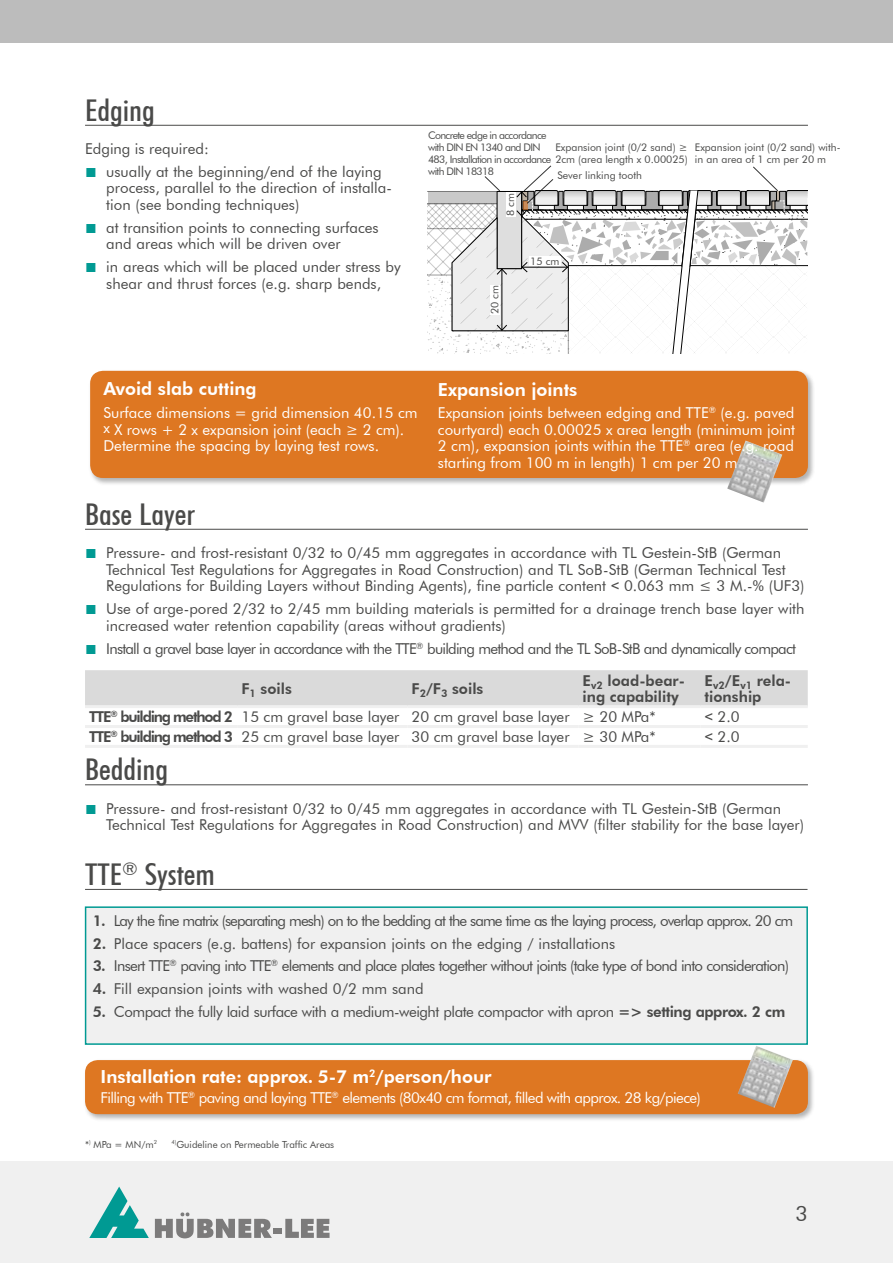
<style>
.page{position:relative;width:893px;height:1263px;background:#fff}
.page>*{position:absolute;margin:0;border:0;box-sizing:border-box;transform-origin:0 0}
.t1{font:500 condensed 30px "Futura BT";color:#4a4a49;scale:1.08 1}
.t2{font:21px "Futura BT";color:#4a4a49}
.t3{font:800 18px "Futura BT";color:#fff}
.t4{font:15px/16.5px "Futura BT";color:#4a4a49}
.t5{font:15px/16.5px "Futura BT";color:#fff}
.t6{font:15px "Futura BT";letter-spacing:-.05em;color:#4a4a49}
.t7{font:15px "Futura BT";letter-spacing:-.06em;color:#4a4a49}
.t8{font:15px "Futura BT";letter-spacing:-.03em;color:#4a4a49}
.t9{font:15px "Futura BT";letter-spacing:-.04em;color:#fff}
.t10{font:800 15px/16.5px "Futura BT";color:#4a4a49}
.t11{font:10.5px/12.1px "Futura BT";color:#4a4a49;text-align:right}
.t12{font:10.5px/12px "Futura BT";letter-spacing:-.06em;color:#4a4a49}
.t13{font:9.75px "Futura BT";color:#4a4a49}
.s1{font-family:"Arial";font-size:19.5px;color:#009a93}
.s2{font-family:"Arial"}
.s3{font-weight:800}
</style>
<div class="page">
<div style="left:0;top:1161px;width:893px;height:102px;background:#f0f0f0"></div>
<div style="left:83px;top:1058px;width:733px;height:63px;background:#000;opacity:.3"></div>
<div style="left:85px;top:1060px;width:723px;height:54px;background:#de7722;border-radius:13px"></div>
<div style="left:88px;top:369px;width:727px;height:117px;background:#000;opacity:.3"></div>
<div style="left:90px;top:371px;width:718px;height:107px;background:#de7722;border-radius:13px"></div>
<img style="left:738px;top:1046px;width:55px;height:62px">
<img style="left:727px;top:441px;width:55px;height:62px">
<svg style="left:89px;top:1186px;width:60px;height:52px"></svg>
<svg style="left:155px;top:1212px;width:117px;height:26px"></svg>
<div style="left:273px;top:1228px;width:9px;height:6px;background:#7c7b7b"></div>
<svg style="left:285px;top:1219px;width:45px;height:19px"></svg>
<div style="left:0;top:0;width:893px;height:43px;background:#bcbcbc"></div>
<hr style="left:85px;top:125px;width:723px;height:1px;background:#4a4a49">
<hr style="left:85px;top:529px;width:723px;height:1px;background:#4a4a49">
<hr style="left:85px;top:784px;width:723px;height:1px;background:#4a4a49">
<hr style="left:85px;top:889px;width:722px;height:1px;background:#4a4a49">
<div style="left:85px;top:670px;width:723px;height:35px;background:#dadada"></div>
<hr style="left:85px;top:725px;width:152px;height:3px;background:#f0f0f0">
<hr style="left:237px;top:725px;width:170px;height:3px;background:#f0f0f0">
<hr style="left:407px;top:725px;width:171px;height:3px;background:#f0f0f0">
<hr style="left:578px;top:725px;width:122px;height:3px;background:#f0f0f0">
<hr style="left:700px;top:725px;width:108px;height:3px;background:#f0f0f0">
<hr style="left:85px;top:745px;width:152px;height:3px;background:#f0f0f0">
<hr style="left:237px;top:745px;width:170px;height:3px;background:#f0f0f0">
<hr style="left:407px;top:745px;width:171px;height:3px;background:#f0f0f0">
<hr style="left:578px;top:745px;width:122px;height:3px;background:#f0f0f0">
<hr style="left:700px;top:745px;width:108px;height:3px;background:#f0f0f0">
<hr style="left:85px;top:705px;width:152px;height:3px;background:#f0f0f0">
<hr style="left:237px;top:705px;width:170px;height:3px;background:#f0f0f0">
<hr style="left:407px;top:705px;width:171px;height:3px;background:#f0f0f0">
<hr style="left:578px;top:705px;width:122px;height:3px;background:#f0f0f0">
<hr style="left:700px;top:705px;width:108px;height:3px;background:#f0f0f0">
<div style="left:86px;top:907px;width:721px;height:137px;background:#f0f0f0"></div>
<div style="left:85px;top:906px;width:723px;height:139px;border:2px solid #009a93"></div>
<svg style="left:428px;top:165px;width:379px;height:189px"></svg>
<h1 class="t1" style="left:85px;top:92px;width:66px">Edging</h1>
<p class="t4" style="left:85px;top:140px;width:125px">Edging is required:</p>
<p class="t4" style="left:106px;top:163px;width:287px;text-indent:-21px"><span class="s1">■</span> usually at the beginning/end of the laying process, parallel to the direction of installa&shy;tion (see bonding techniques)</p>
<p class="t4" style="left:106px;top:219px;width:274px;text-indent:-21px"><span class="s1">■</span> at transition points to connecting surfaces and areas which will be driven over</p>
<p class="t4" style="left:85px;top:258px;width:317px;text-align:center"><span class="s1">■</span> in areas which will be placed under stress by shear and thrust forces (e.g. sharp bends,</p>
<p class="t12" style="left:428px;top:129px;width:120px">Concrete edge in accordance with DIN EN 1340 and DIN</p>
<p class="t12" style="left:428px;top:165px;width:67px">with DIN 18318</p>
<p class="t11" style="left:428px;top:141px;width:261px">Expansion joint (0/2 sand) ≥<br>483, Installation in accordance 2cm (area length x 0.00025)</p>
<p class="t11" style="left:557px;top:169px;width:86px">Sever linking tooth</p>
<p class="t11" style="left:504px;top:216px;width:24px;rotate:-90deg">8 cm</p>
<p class="t11" style="left:695px;top:141px;width:147px;text-align:left">Expansion joint (0/2 sand) with&shy;in an area of 1 cm per 20 m</p>
<p class="t11" style="left:489px;top:314px;width:30px;rotate:-90deg">20 cm</p>
<p class="t11" style="left:530px;top:255px;width:31px">15 cm</p>
<p class="t3" style="left:103px;top:378px;width:155px">Avoid slab cutting</p>
<p class="t5" style="left:103px;top:404px;width:316px">Surface dimensions = grid dimension 40.15 cm x X rows + 2 x expansion joint (each ≥ 2 cm).<br>Determine the spacing by laying test rows.</p>
<p class="t3" style="left:438px;top:378px;width:141px">Expansion joints</p>
<p class="t5" style="left:438px;top:405px;width:359px;text-align:justify">Expansion joints between edging and TTE<sup>®</sup> (e.g. paved courtyard) each 0.00025 x area length (minimum joint 2 cm), expansion joints within the TTE<sup>®</sup> area (e.g. road starting from 100 m in length) 1 cm per 20 m</p>
<h1 class="t1" style="left:85px;top:496px;width:104px">Base Layer</h1>
<p class="t4" style="left:106px;top:544px;width:700px;text-indent:-21px"><span class="s1">■</span> Pressure- and frost-resistant 0/32 to 0/45 mm aggregates in accordance with TL Gestein-StB (German<br>Technical Test Regulations for Aggregates in Road Construction) and TL SoB-StB (German Technical Test<br>Regulations for Building Layers without Binding Agents), fine particle content <span class="s2">˂</span> 0.063 mm ≤ 3 M.-% (UF3)</p>
<p class="t4" style="left:106px;top:600px;width:700px;text-indent:-21px"><span class="s1">■</span> Use of arge-pored 2/32 to 2/45 mm building materials is permitted for a drainage trench base layer with increased water retention capability (areas without gradients)</p>
<p class="t6" style="left:85px;top:639px;width:712px"><span class="s1">■</span> Install a gravel base layer in accordance with the TTE<sup>®</sup> building method and the TL SoB-StB and dynamically compact</p>
<p class="t10" style="left:242px;top:680px;width:52px">F<sub>1</sub> soils</p>
<p class="t10" style="left:412px;top:680px;width:73px">F<sub>2</sub>/F<sub>3</sub> soils</p>
<p class="t10" style="left:583px;top:672px;width:104px">E<sub>v2</sub> load-bear&shy;ing capability</p>
<p class="t10" style="left:705px;top:672px;width:88px">E<sub>v2</sub>/E<sub>v1</sub> rela&shy;tionship</p>
<p class="t4" style="left:89px;top:708px;width:568px"><span class="s3">TTE</span><sup>®</sup> <span class="s3">building method 2</span> 15 cm gravel base layer 20 cm gravel base layer ≥ 20 MPa*</p>
<p class="t4" style="left:704px;top:708px;width:37px"><span class="s2">˂</span> 2.0</p>
<p class="t4" style="left:89px;top:728px;width:568px"><span class="s3">TTE</span><sup>®</sup> <span class="s3">building method 3</span> 25 cm gravel base layer 30 cm gravel base layer ≥ 30 MPa*</p>
<p class="t4" style="left:704px;top:728px;width:37px"><span class="s2">˂</span> 2.0</p>
<h1 class="t1" style="left:85px;top:751px;width:79px">Bedding</h1>
<p class="t4" style="left:106px;top:800px;width:699px;text-indent:-21px"><span class="s1">■</span> Pressure- and frost-resistant 0/32 to 0/45 mm aggregates in accordance with TL Gestein-StB (German<br>Technical Test Regulations for Aggregates in Road Construction) and MVV (filter stability for the base layer)</p>
<h1 class="t1" style="left:85px;top:856px;width:122px">TTE<sup>®</sup> System</h1>
<p class="t7" style="left:93px;top:911px;width:702px"><span class="s3">1.</span> Lay the fine matrix (separating mesh) on to the bedding at the same time as the laying process, overlap approx. 20 cm</p>
<p class="t4" style="left:93px;top:935px;width:524px"><span class="s3">2.</span> Place spacers (e.g. battens) for expansion joints on the edging / installations</p>
<p class="t6" style="left:93px;top:957px;width:698px"><span class="s3">3.</span> Insert TTE<sup>®</sup> paving into TTE<sup>®</sup> elements and place plates together without joints (take type of bond into consideration)</p>
<p class="t4" style="left:93px;top:981px;width:332px"><span class="s3">4.</span> Fill expansion joints with washed 0/2 mm sand</p>
<p class="t8" style="left:93px;top:1003px;width:694px"><span class="s3">5.</span> Compact the fully laid surface with a medium-weight plate compactor with apron <span class="s3">=&gt; setting approx. 2 cm</span></p>
<p class="t3" style="left:101px;top:1066px;width:392px">Installation rate: approx. 5-7 m<sup>2</sup>/person/hour</p>
<p class="t9" style="left:101px;top:1088px;width:602px">Filling with TTE<sup>®</sup> paving and laying TTE<sup>®</sup> elements (80x40 cm format, filled with approx. 28 kg/piece)</p>
<p class="t13" style="left:85px;top:1138px;width:73px">*<sup>)</sup> MPa = MN/m<sup>2</sup></p>
<p class="t13" style="left:171px;top:1138px;width:164px"><sup>4)</sup>Guideline on Permeable Traffic Areas</p>
<h2 class="t2" style="left:795px;top:1200px;width:14px">3</h2>
</div>
